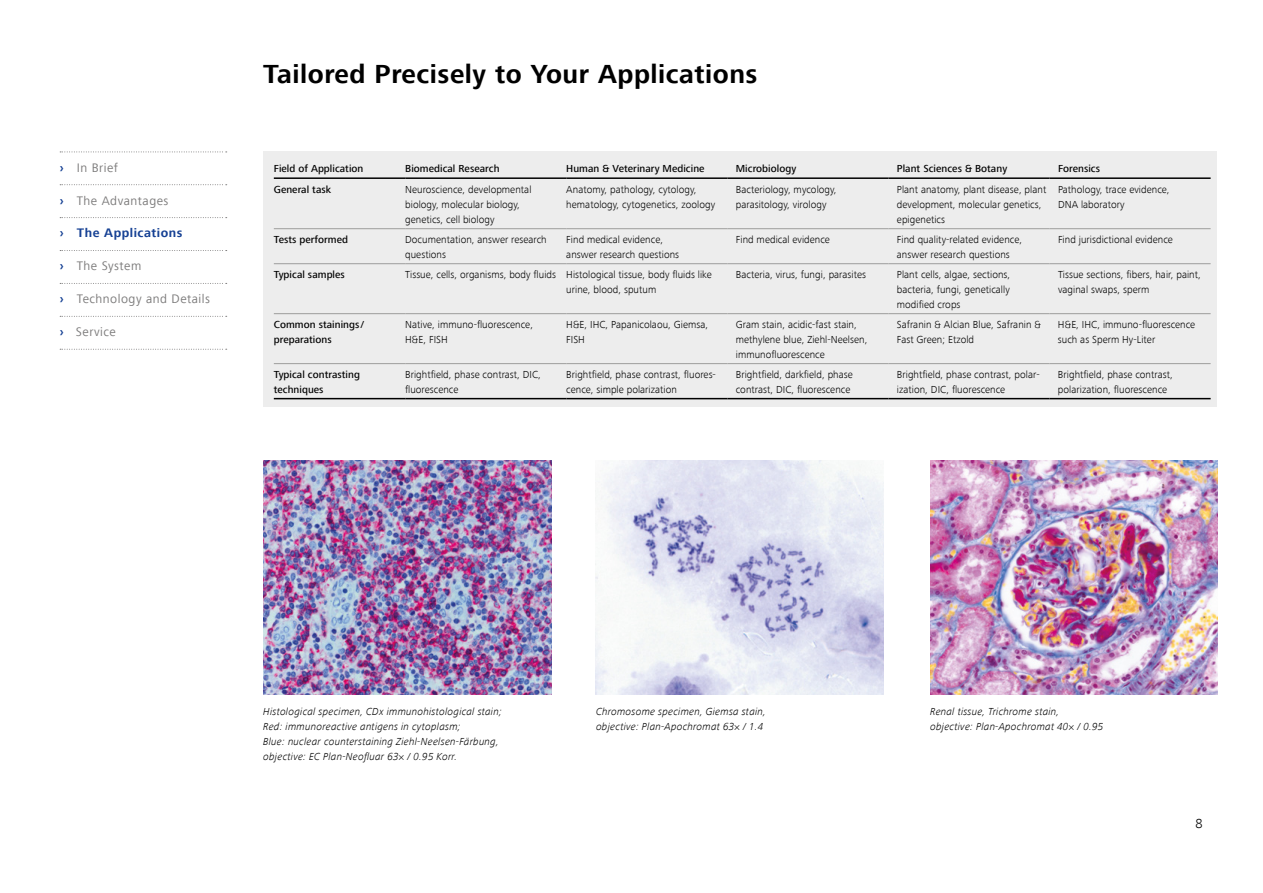
<style>
.page{position:relative;width:1263px;height:893px;background:#fff}
.page>*{position:absolute;margin:0;border:0;box-sizing:border-box;transform-origin:0 0}
.t1{font:700 26.85px "ZEISS Frutiger Next W1 G";letter-spacing:.02em;color:#000}
.t2{font:300 13.5px "ZEISS Frutiger Next W1 G";color:#000}
.t3{font:12.75px "ZEISS Frutiger Next W1 G";letter-spacing:.04em;color:#7c7b7b}
.t4{font:700 12.75px "ZEISS Frutiger Next W1 G";letter-spacing:.04em;color:#164194}
.t5{font:300 10.5px/15px "ZEISS Frutiger Next W1 G";letter-spacing:.005em;color:#000}
.t6{font:italic 300 10.5px/15px "ZEISS Frutiger Next W1 G";letter-spacing:.02em;color:#000}
.t7{font:500 10.5px/15px "ZEISS Frutiger Next W1 G";letter-spacing:.005em;color:#000}
.s1{font-weight:700;color:#164194}
</style>
<div class="page">
<div style="left:263px;top:152px;width:954px;height:255px;background:#ededed"></div>
<img style="left:263px;top:460px;width:288px;height:234px">
<img style="left:596px;top:460px;width:287px;height:234px">
<img style="left:930px;top:460px;width:287px;height:234px">
<hr style="left:274px;top:177px;width:131px;height:2px;background:#000">
<hr style="left:405px;top:177px;width:161px;height:2px;background:#000">
<hr style="left:566px;top:177px;width:161px;height:2px;background:#000">
<hr style="left:727px;top:177px;width:161px;height:2px;background:#000">
<hr style="left:888px;top:177px;width:161px;height:2px;background:#000">
<hr style="left:1049px;top:177px;width:161px;height:2px;background:#000">
<hr style="left:405px;top:228px;width:161px;height:1px;background:#9d9d9c">
<hr style="left:566px;top:228px;width:161px;height:1px;background:#9d9d9c">
<hr style="left:727px;top:228px;width:161px;height:1px;background:#9d9d9c">
<hr style="left:888px;top:228px;width:161px;height:1px;background:#9d9d9c">
<hr style="left:1049px;top:228px;width:161px;height:1px;background:#9d9d9c">
<hr style="left:405px;top:263px;width:161px;height:1px;background:#9d9d9c">
<hr style="left:566px;top:263px;width:161px;height:1px;background:#9d9d9c">
<hr style="left:727px;top:263px;width:161px;height:1px;background:#9d9d9c">
<hr style="left:888px;top:263px;width:161px;height:1px;background:#9d9d9c">
<hr style="left:1049px;top:263px;width:161px;height:1px;background:#9d9d9c">
<hr style="left:405px;top:313px;width:161px;height:1px;background:#9d9d9c">
<hr style="left:566px;top:313px;width:161px;height:1px;background:#9d9d9c">
<hr style="left:727px;top:313px;width:161px;height:1px;background:#9d9d9c">
<hr style="left:888px;top:313px;width:161px;height:1px;background:#9d9d9c">
<hr style="left:1049px;top:313px;width:161px;height:1px;background:#9d9d9c">
<hr style="left:274px;top:228px;width:131px;height:1px;background:#9d9d9c">
<hr style="left:274px;top:263px;width:131px;height:1px;background:#9d9d9c">
<hr style="left:274px;top:363px;width:131px;height:1px;background:#9d9d9c">
<hr style="left:405px;top:363px;width:161px;height:1px;background:#9d9d9c">
<hr style="left:566px;top:363px;width:161px;height:1px;background:#9d9d9c">
<hr style="left:727px;top:363px;width:161px;height:1px;background:#9d9d9c">
<hr style="left:888px;top:363px;width:161px;height:1px;background:#9d9d9c">
<hr style="left:1049px;top:363px;width:161px;height:1px;background:#9d9d9c">
<hr style="left:274px;top:398px;width:131px;height:1px;background:#000">
<hr style="left:405px;top:398px;width:161px;height:1px;background:#000">
<hr style="left:566px;top:398px;width:161px;height:1px;background:#000">
<hr style="left:727px;top:398px;width:161px;height:1px;background:#000">
<hr style="left:888px;top:398px;width:161px;height:1px;background:#000">
<hr style="left:1049px;top:398px;width:161px;height:1px;background:#000">
<hr style="left:274px;top:313px;width:131px;height:1px;background:#9d9d9c">
<svg style="left:60px;top:152px;width:167px;height:1px"></svg>
<svg style="left:60px;top:184px;width:167px;height:1px"></svg>
<svg style="left:60px;top:217px;width:167px;height:1px"></svg>
<svg style="left:60px;top:250px;width:167px;height:1px"></svg>
<svg style="left:60px;top:283px;width:167px;height:1px"></svg>
<svg style="left:60px;top:316px;width:167px;height:1px"></svg>
<svg style="left:60px;top:349px;width:167px;height:1px"></svg>
<p class="t3" style="left:60px;top:160px;width:60px"><span class="s1">›</span> In Brief</p>
<p class="t3" style="left:60px;top:193px;width:110px"><span class="s1">›</span> The Advantages</p>
<p class="t4" style="left:60px;top:226px;width:124px">› The Applications</p>
<p class="t3" style="left:60px;top:259px;width:83px"><span class="s1">›</span> The System</p>
<p class="t3" style="left:60px;top:292px;width:152px"><span class="s1">›</span> Technology and Details</p>
<p class="t3" style="left:60px;top:325px;width:58px"><span class="s1">›</span> Service</p>
<h1 class="t1" style="left:263px;top:59px;width:496px">Tailored Precisely to Your Applications</h1>
<p class="t7" style="left:274px;top:161px;width:91px">Field of Application</p>
<p class="t7" style="left:405px;top:161px;width:96px">Biomedical Research</p>
<p class="t7" style="left:566px;top:161px;width:140px">Human &amp; Veterinary Medicine</p>
<p class="t7" style="left:736px;top:161px;width:62px">Microbiology</p>
<p class="t7" style="left:897px;top:161px;width:112px">Plant Sciences &amp; Botany</p>
<p class="t7" style="left:1058px;top:161px;width:44px">Forensics</p>
<p class="t7" style="left:274px;top:182px;width:59px">General task</p>
<p class="t5" style="left:405px;top:182px;width:128px">Neuroscience, developmental biology, molecular biology, genetics, cell biology</p>
<p class="t5" style="left:566px;top:182px;width:150px">Anatomy, pathology, cytology, hematology, cytogenetics, zoology</p>
<p class="t5" style="left:736px;top:182px;width:102px">Bacteriology, mycology, parasitology, virology</p>
<p class="t5" style="left:897px;top:182px;width:151px">Plant anatomy, plant disease, plant development, molecular genetics, epigenetics</p>
<p class="t5" style="left:1058px;top:182px;width:113px">Pathology, trace evidence,<br>DNA laboratory</p>
<p class="t7" style="left:274px;top:232px;width:76px">Tests performed</p>
<p class="t5" style="left:405px;top:232px;width:143px">Documentation, answer research questions</p>
<p class="t5" style="left:566px;top:232px;width:114px">Find medical evidence, answer research questions</p>
<p class="t5" style="left:736px;top:232px;width:96px">Find medical evidence</p>
<p class="t5" style="left:897px;top:232px;width:127px">Find quality-related evidence, answer research questions</p>
<p class="t5" style="left:1058px;top:232px;width:116px">Find jurisdictional evidence</p>
<p class="t7" style="left:274px;top:267px;width:73px">Typical samples</p>
<p class="t5" style="left:566px;top:267px;width:147px;text-indent:-161px">Tissue, cells, organisms, body fluids Histological tissue, body fluids like urine, blood, sputum</p>
<p class="t5" style="left:736px;top:267px;width:132px">Bacteria, virus, fungi, parasites</p>
<p class="t5" style="left:897px;top:267px;width:115px;text-align:justify">Plant cells, algae, sections, bacteria, fungi, genetically modified crops</p>
<p class="t5" style="left:1058px;top:267px;width:144px">Tissue sections, fibers, hair, paint, vaginal swaps, sperm</p>
<p class="t7" style="left:274px;top:317px;width:92px">Common stainings / preparations</p>
<p class="t5" style="left:405px;top:317px;width:129px">Native, immuno-fluorescence,<br>H&amp;E, FISH</p>
<p class="t5" style="left:566px;top:317px;width:143px">H&amp;E, IHC, Papanicolaou, Giemsa,<br>FISH</p>
<p class="t5" style="left:736px;top:317px;width:133px">Gram stain, acidic-fast stain, methylene blue, Ziehl-Neelsen, immunofluorescence</p>
<p class="t5" style="left:897px;top:317px;width:146px">Safranin &amp; Alcian Blue, Safranin &amp;<br>Fast Green; Etzold</p>
<p class="t5" style="left:1058px;top:317px;width:139px">H&amp;E, IHC, immuno-fluorescence such as Sperm Hy-Liter</p>
<p class="t7" style="left:274px;top:367px;width:88px">Typical contrasting techniques</p>
<p class="t5" style="left:405px;top:367px;width:137px">Brightfield, phase contrast, DIC, fluorescence</p>
<p class="t5" style="left:566px;top:367px;width:151px">Brightfield, phase contrast, fluores&shy;cence, simple polarization</p>
<p class="t5" style="left:736px;top:367px;width:119px">Brightfield, darkfield, phase contrast, DIC, fluorescence</p>
<p class="t5" style="left:897px;top:367px;width:144px">Brightfield, phase contrast, polar&shy;ization, DIC, fluorescence</p>
<p class="t5" style="left:1058px;top:367px;width:116px">Brightfield, phase contrast, polarization, fluorescence</p>
<p class="t6" style="left:263px;top:704px;width:240px">Histological specimen, CDx immunohistological stain; Red: immunoreactive antigens in cytoplasm;<br>Blue: nuclear counterstaining Ziehl-Neelsen-Färbung, objective: EC Plan-Neofluar 63× / 0.95 Korr.</p>
<p class="t6" style="left:596px;top:704px;width:171px">Chromosome specimen, Giemsa stain, objective: Plan-Apochromat 63× / 1.4</p>
<p class="t6" style="left:930px;top:704px;width:175px">Renal tissue, Trichrome stain, objective: Plan-Apochromat 40× / 0.95</p>
<p class="t2" style="left:1195px;top:816px;width:9px">8</p>
</div>
